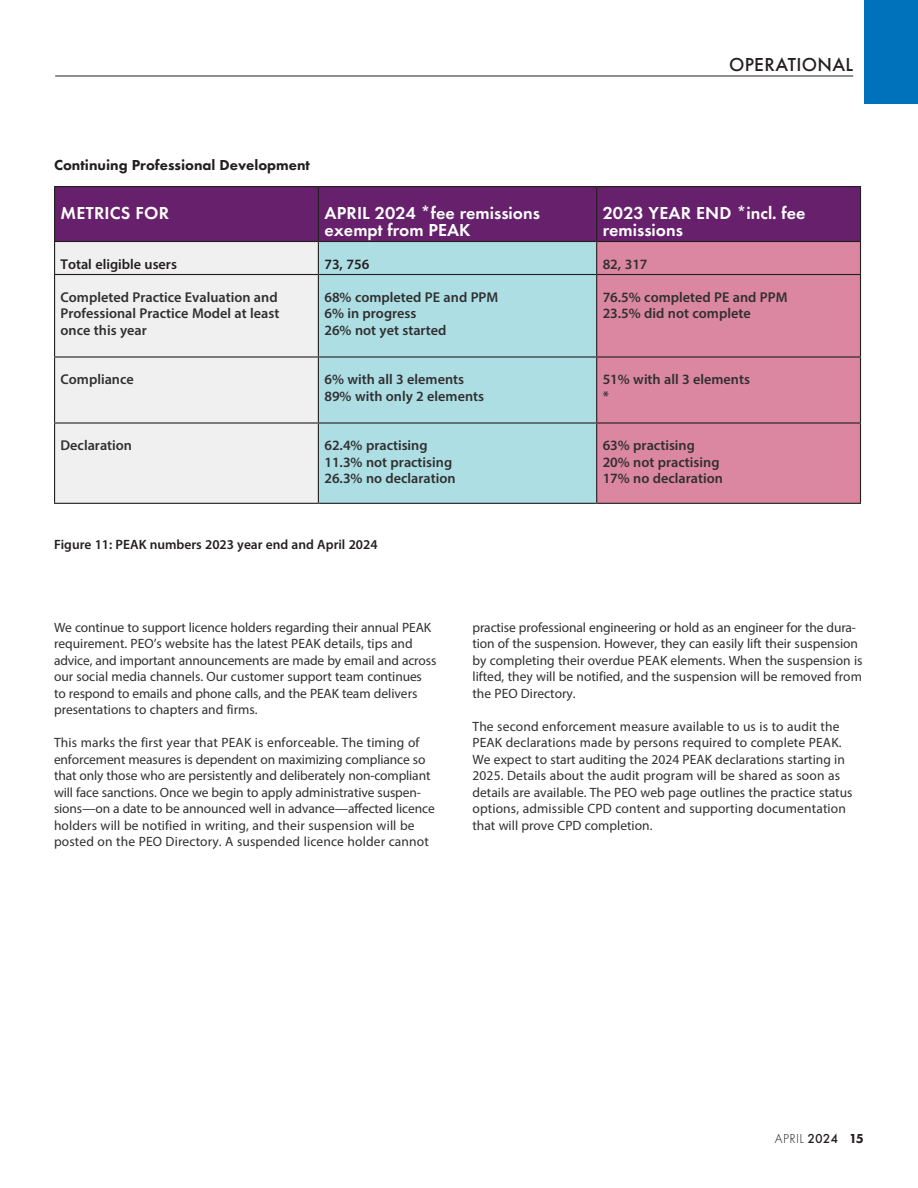
<style>
.page{position:relative;width:918px;height:1188px;background:#fff}
.page>*{position:absolute;margin:0;border:0;box-sizing:border-box;transform-origin:0 0}
.t1{font:500 19.5px "Futura PT";letter-spacing:.015em;color:#231f20}
.Body_Myriad{font:600 18px/16.5px "Futura PT";color:#fff}
.Body_Myriad-2{font:800 15px "Futura PT";color:#231f20}
.Body_Myriad-3{font:600 14.25px/16.5px "Myriad Pro";color:#312f30}
.Body_Myriad-4{font:600 14.25px "Myriad Pro";color:#231f20}
.Body_Myriad-5{font:13.5px/16.5px "Myriad Pro";color:#312f30}
.Myraid_Pro_-_split_paragraph{font:600 13.5px "Myriad Pro";color:#231f20}
.Body_Fru_Indent_2017{font:300 13.5px "Futura PT";letter-spacing:.02em;color:#231f20}
.s1{font-weight:500}
.s2{font-weight:800}
</style>
<div class="page">
<div style="left:864px;top:0;width:54px;height:104px;background:#0072bc"></div>
<hr style="left:55px;top:76px;width:798px;height:1px;background:#231f20">
<div style="left:55px;top:187px;width:805px;height:54px;background:#67206c"></div>
<div style="left:55px;top:242px;width:263px;height:261px;background:#f0f0f1"></div>
<div style="left:319px;top:242px;width:277px;height:261px;background:#acdee4"></div>
<div style="left:597px;top:242px;width:263px;height:261px;background:#db87a2"></div>
<hr style="left:54px;top:186px;width:264px;height:1px;background:#231f20">
<hr style="left:54px;top:187px;width:1px;height:54px;background:#231f20">
<hr style="left:318px;top:186px;width:279px;height:1px;background:#231f20">
<hr style="left:318px;top:187px;width:1px;height:54px;background:#231f20">
<hr style="left:597px;top:186px;width:264px;height:1px;background:#231f20">
<hr style="left:596px;top:187px;width:1px;height:54px;background:#231f20">
<hr style="left:860px;top:187px;width:1px;height:54px;background:#231f20">
<hr style="left:54px;top:241px;width:264px;height:1px;background:#231f20">
<hr style="left:54px;top:242px;width:1px;height:32px;background:#231f20">
<hr style="left:318px;top:241px;width:279px;height:1px;background:#231f20">
<hr style="left:318px;top:242px;width:1px;height:32px;background:#231f20">
<hr style="left:597px;top:241px;width:264px;height:1px;background:#231f20">
<hr style="left:596px;top:242px;width:1px;height:32px;background:#231f20">
<hr style="left:860px;top:242px;width:1px;height:32px;background:#231f20">
<hr style="left:54px;top:274px;width:264px;height:1px;background:#231f20">
<hr style="left:54px;top:275px;width:1px;height:81px;background:#231f20">
<hr style="left:318px;top:274px;width:279px;height:1px;background:#231f20">
<hr style="left:318px;top:275px;width:1px;height:81px;background:#231f20">
<hr style="left:597px;top:274px;width:264px;height:1px;background:#231f20">
<hr style="left:596px;top:275px;width:1px;height:81px;background:#231f20">
<hr style="left:860px;top:275px;width:1px;height:81px;background:#231f20">
<hr style="left:54px;top:356px;width:264px;height:2px;background:#231f20">
<hr style="left:54px;top:358px;width:1px;height:64px;background:#231f20">
<hr style="left:318px;top:356px;width:279px;height:2px;background:#231f20">
<hr style="left:318px;top:358px;width:1px;height:64px;background:#231f20">
<hr style="left:597px;top:356px;width:264px;height:2px;background:#231f20">
<hr style="left:596px;top:358px;width:1px;height:64px;background:#231f20">
<hr style="left:860px;top:358px;width:1px;height:64px;background:#231f20">
<hr style="left:54px;top:422px;width:264px;height:2px;background:#231f20">
<hr style="left:54px;top:424px;width:1px;height:79px;background:#231f20">
<hr style="left:318px;top:422px;width:279px;height:2px;background:#231f20">
<hr style="left:318px;top:424px;width:1px;height:79px;background:#231f20">
<hr style="left:597px;top:422px;width:264px;height:2px;background:#231f20">
<hr style="left:596px;top:424px;width:1px;height:79px;background:#231f20">
<hr style="left:860px;top:424px;width:1px;height:79px;background:#231f20">
<hr style="left:54px;top:503px;width:264px;height:1px;background:#231f20">
<hr style="left:318px;top:503px;width:279px;height:1px;background:#231f20">
<hr style="left:597px;top:503px;width:264px;height:1px;background:#231f20">
<p class="Body_Myriad-2" style="left:54px;top:155px;width:258px">Continuing Professional Development</p>
<p class="t1" style="left:729px;top:52px;width:125px">OPERATIONAL</p>
<p class="Body_Myriad" style="left:61px;top:205px;width:110px">METRICS FOR</p>
<p class="Body_Myriad" style="left:324px;top:205px;width:217px">APRIL 2024 *fee remissions exempt from PEAK</p>
<p class="Body_Myriad" style="left:603px;top:205px;width:205px">2023 YEAR END *incl. fee remissions</p>
<p class="Body_Myriad-4" style="left:61px;top:255px;width:118px">Total eligible users</p>
<p class="Body_Myriad-4" style="left:324px;top:255px;width:46px">73, 756</p>
<p class="Body_Myriad-3" style="left:603px;top:255px;width:46px">82, 317</p>
<p class="Body_Myriad-3" style="left:61px;top:288px;width:220px">Completed Practice Evaluation and<br>Professional Practice Model at least once this year</p>
<p class="Body_Myriad-3" style="left:324px;top:288px;width:176px">68% completed PE and PPM</p>
<p class="Body_Myriad-3" style="left:603px;top:288px;width:187px">76.5% completed PE and PPM</p>
<p class="Body_Myriad-3" style="left:603px;top:305px;width:150px">23.5% did not complete</p>
<p class="Body_Myriad-3" style="left:324px;top:305px;width:94px">6% in progress</p>
<p class="Body_Myriad-3" style="left:324px;top:321px;width:123px">26% not yet started</p>
<p class="Body_Myriad-3" style="left:61px;top:371px;width:75px">Compliance</p>
<p class="Body_Myriad-3" style="left:324px;top:371px;width:141px">6% with all 3 elements</p>
<p class="Body_Myriad-3" style="left:324px;top:387px;width:161px">89% with only 2 elements</p>
<p class="Body_Myriad-3" style="left:61px;top:437px;width:73px">Declaration</p>
<p class="Body_Myriad-3" style="left:324px;top:437px;width:105px">62.4% practising</p>
<p class="Body_Myriad-3" style="left:324px;top:453px;width:129px">11.3% not practising</p>
<p class="Body_Myriad-3" style="left:324px;top:470px;width:133px">26.3% no declaration</p>
<p class="Myraid_Pro_-_split_paragraph" style="left:54px;top:536px;width:325px">Figure 11: PEAK numbers 2023 year end and April 2024</p>
<p class="Body_Myriad-3" style="left:603px;top:371px;width:149px">51% with all 3 elements</p>
<p class="Body_Myriad-3" style="left:603px;top:387px;width:8px">*</p>
<p class="Body_Myriad-3" style="left:603px;top:437px;width:94px">63% practising</p>
<p class="Body_Myriad-3" style="left:603px;top:453px;width:118px">20% not practising</p>
<p class="Body_Myriad-3" style="left:603px;top:470px;width:122px">17% no declaration</p>
<p class="Body_Myriad-5" style="left:54px;top:619px;width:384px">We continue to support licence holders regarding their annual PEAK requirement. PEO’s website has the latest PEAK details, tips and advice, and important announcements are made by email and across our social media channels. Our customer support team continues to respond to emails and phone calls, and the PEAK team delivers presentations to chapters and firms.</p>
<p class="Body_Myriad-5" style="left:54px;top:734px;width:382px">This marks the first year that PEAK is enforceable. The timing of enforcement measures is dependent on maximizing compliance so that only those who are persistently and deliberately non-compliant will face sanctions. Once we begin to apply administrative suspen&shy;sions—on a date to be announced well in advance—affected licence holders will be notified in writing, and their suspension will be posted on the PEO Directory. A suspended licence holder cannot</p>
<p class="Body_Myriad-5" style="left:472px;top:619px;width:392px">practise professional engineering or hold as an engineer for the dura&shy;tion of the suspension. However, they can easily lift their suspension by completing their overdue PEAK elements. When the suspension is lifted, they will be notified, and the suspension will be removed from the PEO Directory.</p>
<p class="Body_Myriad-5" style="left:472px;top:718px;width:382px">The second enforcement measure available to us is to audit the PEAK declarations made by persons required to complete PEAK.<br>We expect to start auditing the 2024 PEAK declarations starting in 2025. Details about the audit program will be shared as soon as details are available. The PEO web page outlines the practice status options, admissible CPD content and supporting documentation that will prove CPD completion.</p>
<p class="Body_Fru_Indent_2017" style="left:775px;top:1131px;width:91px">APRIL <span class="s1">2024</span> <span class="s2">15</span></p>
</div>
